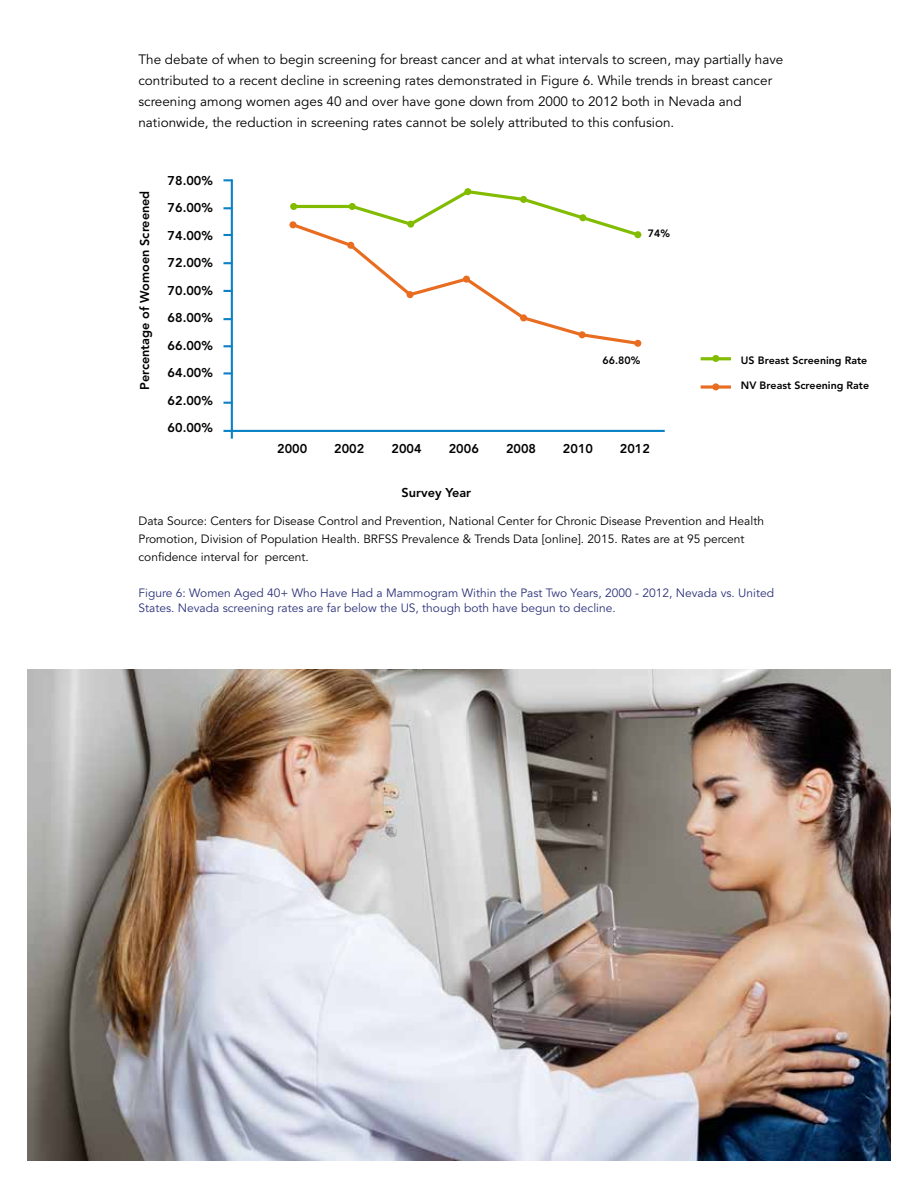
<style>
.page{position:relative;width:918px;height:1188px;background:#fff}
.page>*{position:absolute;margin:0;border:0;box-sizing:border-box;transform-origin:0 0}
.t1{font:13.5px/21px "Avenir LT Std";color:#000}
.t2{font:800 12.75px/27.5px "Avenir";color:#000;text-align:justify}
.t3{font:12px/18px "Avenir LT Std";color:#000}
.t4{font:12px/15px "Avenir LT Std";color:#2c327a}
.t5{font:800 10.65px "Avenir";color:#000}
</style>
<div class="page">
<svg style="left:230px;top:179px;width:435px;height:253px"></svg>
<svg style="left:223px;top:402px;width:9px;height:2px"></svg>
<svg style="left:223px;top:372px;width:9px;height:2px"></svg>
<svg style="left:223px;top:345px;width:9px;height:2px"></svg>
<svg style="left:223px;top:318px;width:9px;height:2px"></svg>
<svg style="left:223px;top:207px;width:9px;height:2px"></svg>
<svg style="left:223px;top:290px;width:9px;height:2px"></svg>
<svg style="left:223px;top:262px;width:9px;height:2px"></svg>
<svg style="left:223px;top:179px;width:9px;height:2px"></svg>
<svg style="left:223px;top:234px;width:9px;height:2px"></svg>
<svg style="left:223px;top:430px;width:10px;height:9px"></svg>
<div style="left:712px;top:355px;width:7px;height:7px;background:#82bc00;border-radius:50%"></div>
<svg style="left:701px;top:385px;width:30px;height:4px"></svg>
<hr style="left:701px;top:357px;width:30px;height:3px;background:#82bc00">
<svg style="left:291px;top:188px;width:351px;height:51px"></svg>
<svg style="left:289px;top:221px;width:352px;height:126px"></svg>
<img style="left:27px;top:670px;width:864px;height:491px">
<p class="t1" style="left:138px;top:49px;width:647px">The debate of when to begin screening for breast cancer and at what intervals to screen, may partially have contributed to a recent decline in screening rates demonstrated in Figure 6. While trends in breast cancer screening among women ages 40 and over have gone down from 2000 to 2012 both in Nevada and nationwide, the reduction in screening rates cannot be solely attributed to this confusion.</p>
<p class="t2" style="left:131px;top:390px;width:201px;rotate:-90deg">Percentage of Womoen Screened</p>
<p class="t2" style="left:168px;top:167px;width:47px">78.00% 76.00% 74.00% 72.00% 70.00% 68.00% 66.00% 64.00% 62.00%</p>
<p class="t2" style="left:168px;top:414px;width:47px">60.00%</p>
<p class="t5" style="left:648px;top:227px;width:24px">74%</p>
<p class="t5" style="left:603px;top:354px;width:39px">66.80%</p>
<p class="t2" style="left:277px;top:435px;width:32px">2000</p>
<p class="t2" style="left:334px;top:435px;width:32px">2002</p>
<p class="t2" style="left:392px;top:435px;width:32px">2004</p>
<p class="t2" style="left:449px;top:435px;width:32px">2006</p>
<p class="t2" style="left:506px;top:435px;width:32px">2008</p>
<p class="t2" style="left:563px;top:435px;width:32px">2010</p>
<p class="t2" style="left:620px;top:435px;width:32px">2012</p>
<p class="t2" style="left:402px;top:479px;width:71px">Survey Year</p>
<p class="t5" style="left:741px;top:354px;width:128px">US Breast Screening Rate</p>
<p class="t5" style="left:741px;top:379px;width:130px">NV Breast Screening Rate</p>
<p class="t3" style="left:138px;top:513px;width:627px">Data Source: Centers for Disease Control and Prevention, National Center for Chronic Disease Prevention and Health<br>Promotion, Division of Population Health. BRFSS Prevalence &amp; Trends Data [online]. 2015. Rates are at 95 percent confidence interval for percent.</p>
<p class="t4" style="left:138px;top:586px;width:637px">Figure 6: Women Aged 40+ Who Have Had a Mammogram Within the Past Two Years, 2000 - 2012, Nevada vs. United<br>States. Nevada screening rates are far below the US, though both have begun to decline.</p>
</div>
